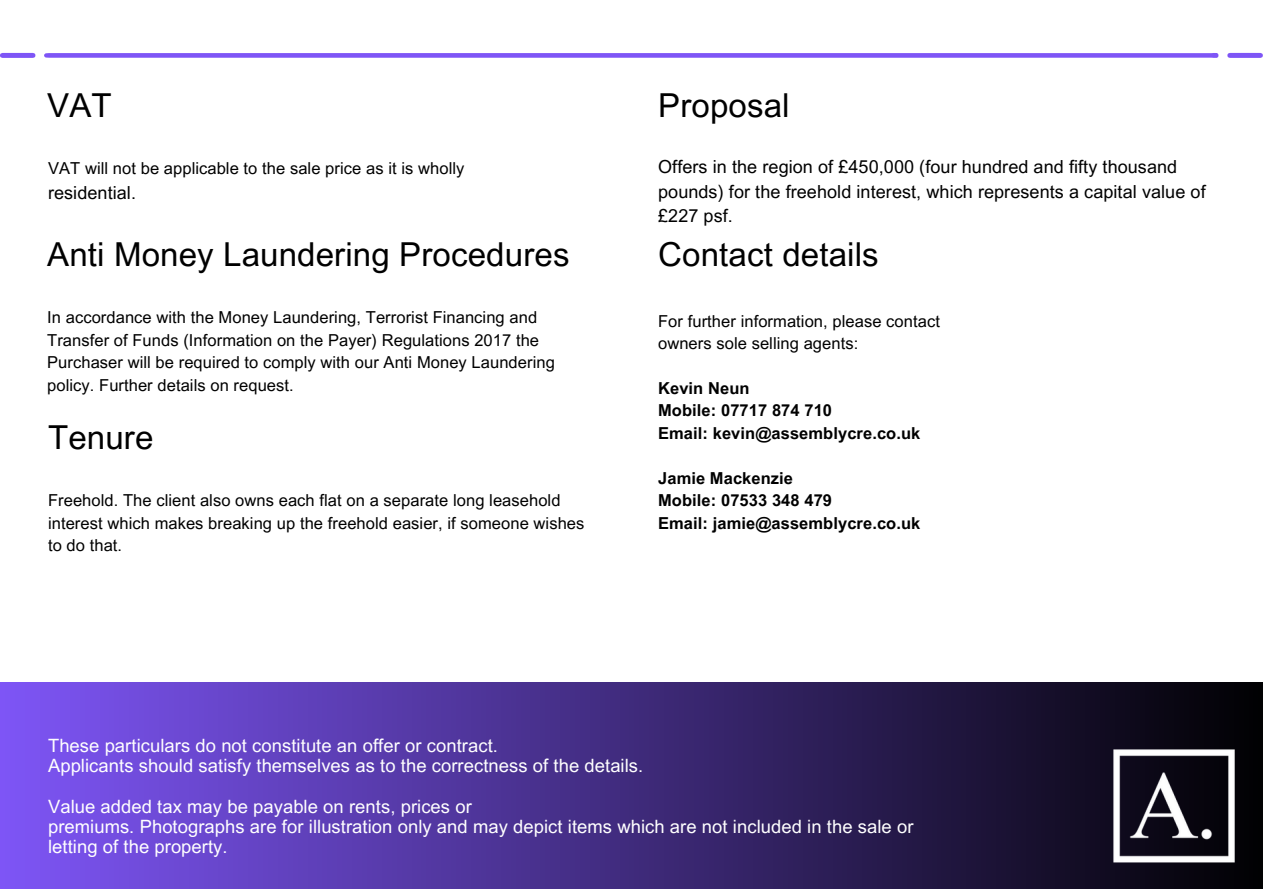
<style>
.page{position:relative;width:1263px;height:894px;background:#fff}
.page>*{position:absolute;margin:0;border:0;box-sizing:border-box;transform-origin:0 0}
.t1{font:33px "Arial MT Pro";letter-spacing:.005em;color:#000}
.t2{font:18.3px/20.2px "Arial MT Pro";letter-spacing:.005em;color:#fff}
.t3{font:18px/24.8px "Arial MT Pro";letter-spacing:.005em;color:#000}
.t4{font:16.5px/22.5px "Arial MT Pro";letter-spacing:.005em;color:#000}
.t5{font:700 16.5px/22.5px "Arial MT Pro";letter-spacing:.005em;color:#000}
</style>
<div class="page">
<div style="left:0;top:682px;width:1263px;height:206px;background:linear-gradient(to right,#7e55f7,#010102)"></div>
<img style="left:1107px;top:740px;width:133px;height:126px">
<svg style="left:44px;top:53px;width:1174px;height:5px;background:#8761f6"></svg>
<svg style="left:0;top:53px;width:35px;height:5px"></svg>
<svg style="left:1227px;top:53px;width:35px;height:5px"></svg>
<p class="t1" style="left:47px;top:93px;width:66px">VAT</p>
<h4 class="t4" style="left:48px;top:159px;width:418px">VAT will not be applicable to the sale price as it is wholly</h4>
<h2 class="t3" style="left:48px;top:183px;width:90px">residential.</h2>
<h1 class="t1" style="left:47px;top:242px;width:524px">Anti Money Laundering Procedures</h1>
<h4 class="t4" style="left:47px;top:308px;width:509px">In accordance with the Money Laundering, Terrorist Financing and Transfer of Funds (Information on the Payer) Regulations 2017 the Purchaser will be required to comply with our Anti Money Laundering policy. Further details on request.</h4>
<h2 class="t1" style="left:48px;top:425px;width:107px">Tenure</h2>
<p class="t4" style="left:48px;top:491px;width:538px">Freehold. The client also owns each flat on a separate long leasehold interest which makes breaking up the freehold easier, if someone wishes to do that.</p>
<p class="t1" style="left:658px;top:93px;width:133px">Proposal</p>
<p class="t3" style="left:658px;top:156px;width:549px">Offers in the region of £450,000 (four hundred and fifty thousand pounds) for the freehold interest, which represents a capital value of £227 psf.</p>
<p class="t1" style="left:658px;top:242px;width:222px">Contact details</p>
<h3 class="t4" style="left:658px;top:312px;width:283px">For further information, please contact owners sole selling agents:</h3>
<h2 class="t5" style="left:658px;top:378px;width:264px">Kevin Neun<br>Mobile: 07717 874 710<br>Email: kevin@assemblycre.co.uk</h2>
<h2 class="t5" style="left:658px;top:468px;width:264px">Jamie Mackenzie<br>Mobile: 07533 348 479<br>Email: jamie@assemblycre.co.uk</h2>
<p class="t2" style="left:48px;top:737px;width:597px">These particulars do not constitute an offer or contract.<br>Applicants should satisfy themselves as to the correctness of the details.</p>
<p class="t2" style="left:48px;top:798px;width:867px">Value added tax may be payable on rents, prices or<br>premiums. Photographs are for illustration only and may depict items which are not included in the sale or letting of the property.</p>
</div>
